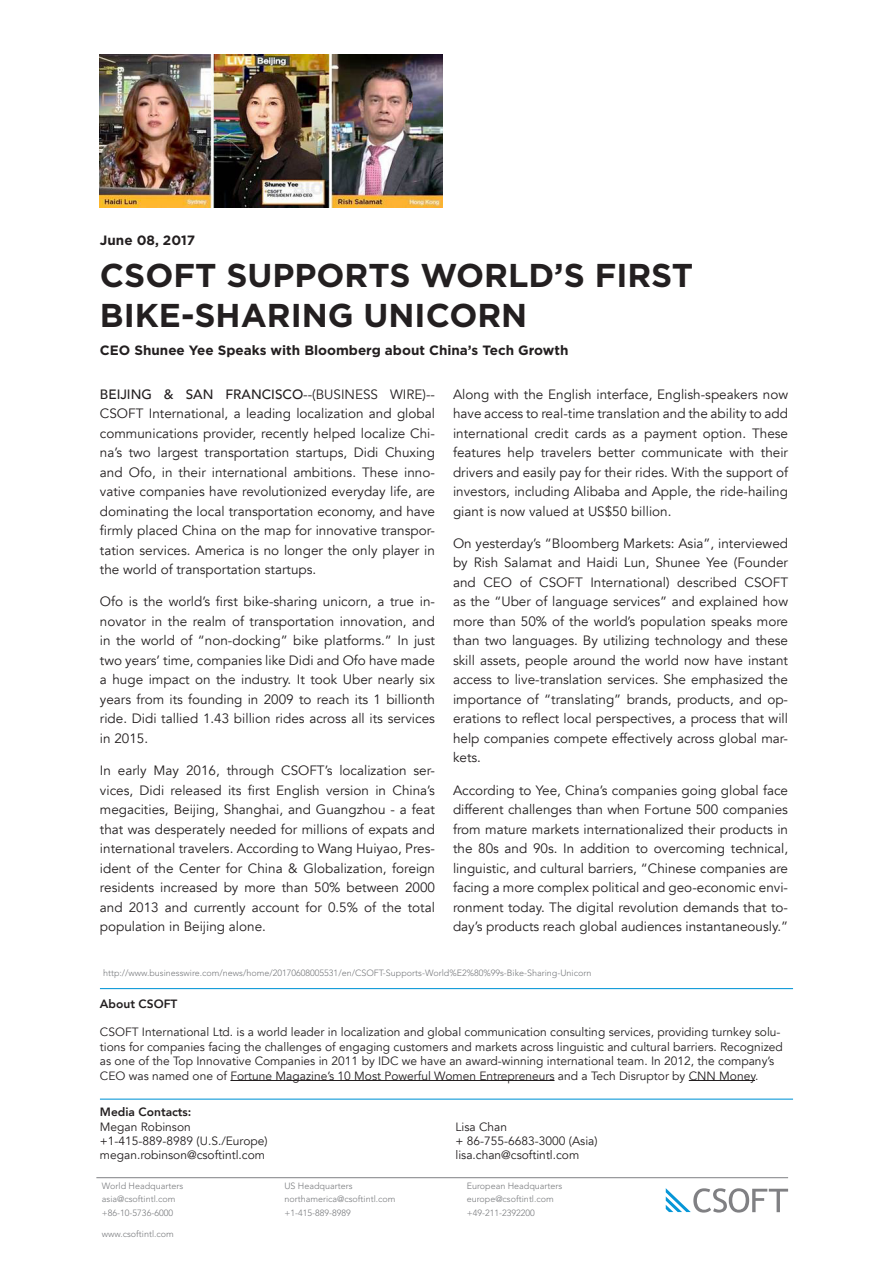
<style>
.page{position:relative;width:893px;height:1263px;background:#fff}
.page>*{position:absolute;margin:0;border:0;box-sizing:border-box;transform-origin:0 0}
.t1{font:700 33px/39.6px "Gotham";color:#231f20}
.t2{font:13.5px/19.5px "Avenir";color:#231f20;text-align:justify}
.t3{font:700 13.5px "Gotham";color:#231f20}
.t4{font:12px/14.4px "Avenir";color:#231f20}
.t5{font:800 12px "Avenir";color:#231f20}
.t6{font:300 9px "Avenir LT Std";color:#787a7d}
.s1{font-weight:500}
</style>
<div class="page">
<hr style="left:230px;top:1080px;width:324px;height:1px;background:#231f20">
<hr style="left:689px;top:1080px;width:66px;height:1px;background:#231f20">
<hr style="left:100px;top:988px;width:693px;height:1px;background:#0696d7">
<hr style="left:100px;top:1098px;width:693px;height:2px;background:#0696d7">
<hr style="left:96px;top:1177px;width:692px;height:1px;background:#7e8083">
<svg style="left:666px;top:1188px;width:122px;height:24px"></svg>
<img style="left:100px;top:54px;width:342px;height:154px">
<p class="t3" style="left:100px;top:231px;width:97px">June 08, 2017</p>
<p class="t1" style="left:100px;top:255px;width:595px">CSOFT SUPPORTS WORLD’S FIRST<br>BIKE-SHARING UNICORN</p>
<p class="t3" style="left:100px;top:341px;width:470px">CEO Shunee Yee Speaks with Bloomberg about China’s Tech Growth</p>
<p class="t2" style="left:100px;top:384px;width:337px"><span class="s1">BEIJING &amp; SAN FRANCISCO</span>--(BUSINESS WIRE)-- CSOFT International, a leading localization and global communications provider, recently helped localize Chi&shy;na’s two largest transportation startups, Didi Chuxing and Ofo, in their international ambitions. These inno&shy;vative companies have revolutionized everyday life, are dominating the local transportation economy, and have firmly placed China on the map for innovative transpor&shy;tation services. America is no longer the only player in the world of transportation startups.</p>
<p class="t2" style="left:100px;top:592px;width:337px">Ofo is the world’s first bike-sharing unicorn, a true in&shy;novator in the realm of transportation innovation, and in the world of “non-docking” bike platforms.” In just two years’ time, companies like Didi and Ofo have made a huge impact on the industry. It took Uber nearly six years from its founding in 2009 to reach its 1 billionth ride. Didi tallied 1.43 billion rides across all its services in 2015.</p>
<p class="t2" style="left:100px;top:761px;width:337px">In early May 2016, through CSOFT’s localization ser&shy;vices, Didi released its first English version in China’s megacities, Beijing, Shanghai, and Guangzhou - a feat that was desperately needed for millions of expats and international travelers. According to Wang Huiyao, Pres&shy;ident of the Center for China &amp; Globalization, foreign residents increased by more than 50% between 2000 and 2013 and currently account for 0.5% of the total population in Beijing alone.</p>
<p class="t2" style="left:453px;top:384px;width:337px">Along with the English interface, English-speakers now have access to real-time translation and the ability to add international credit cards as a payment option. These features help travelers better communicate with their drivers and easily pay for their rides. With the support of investors, including Alibaba and Apple, the ride-hailing giant is now valued at US$50 billion.</p>
<p class="t2" style="left:453px;top:534px;width:337px">On yesterday’s “Bloomberg Markets: Asia”, interviewed by Rish Salamat and Haidi Lun, Shunee Yee (Founder and CEO of CSOFT International) described CSOFT as the “Uber of language services” and explained how more than 50% of the world’s population speaks more than two languages. By utilizing technology and these skill assets, people around the world now have instant access to live-translation services. She emphasized the importance of “translating” brands, products, and op&shy;erations to reflect local perspectives, a process that will help companies compete effectively across global mar&shy;kets.</p>
<p class="t2" style="left:453px;top:780px;width:337px">According to Yee, China’s companies going global face different challenges than when Fortune 500 companies from mature markets internationalized their products in the 80s and 90s. In addition to overcoming technical, linguistic, and cultural barriers, “Chinese companies are facing a more complex political and geo-economic envi&shy;ronment today. The digital revolution demands that to&shy;day’s products reach global audiences instantaneously.”</p>
<p class="t6" style="left:103px;top:967px;width:490px">http://www.businesswire.com/news/home/20170608005531/en/CSOFT-Supports-World%E2%80%99s-Bike-Sharing-Unicorn</p>
<p class="t5" style="left:100px;top:994px;width:79px">About CSOFT</p>
<p class="t4" style="left:100px;top:1025px;width:684px">CSOFT International Ltd. is a world leader in localization and global communication consulting services, providing turnkey solu&shy;tions for companies facing the challenges of engaging customers and markets across linguistic and cultural barriers. Recognized as one of the Top Innovative Companies in 2011 by IDC we have an award-winning international team. In 2012, the company’s CEO was named one of Fortune Magazine’s 10 Most Powerful Women Entrepreneurs and a Tech Disruptor by CNN Money.</p>
<p class="t5" style="left:100px;top:1103px;width:93px">Media Contacts:</p>
<p class="t4" style="left:100px;top:1119px;width:92px">Megan Robinson</p>
<p class="t4" style="left:100px;top:1134px;width:169px">+1-415-889-8989 (U.S./Europe)</p>
<p class="t4" style="left:100px;top:1148px;width:167px">megan.robinson@csoftintl.com</p>
<p class="t6" style="left:102px;top:1180px;width:83px">World Headquarters</p>
<p class="t6" style="left:102px;top:1194px;width:75px">asia@csoftintl.com</p>
<p class="t6" style="left:102px;top:1207px;width:73px">+86-10-5736-6000</p>
<p class="t6" style="left:102px;top:1228px;width:74px">www.csoftintl.com</p>
<p class="t6" style="left:284px;top:1180px;width:70px">US Headquarters</p>
<p class="t6" style="left:284px;top:1194px;width:113px">northamerica@csoftintl.com</p>
<p class="t6" style="left:284px;top:1207px;width:68px">+1-415-889-8989</p>
<p class="t4" style="left:455px;top:1119px;width:53px">Lisa Chan</p>
<p class="t4" style="left:455px;top:1134px;width:144px">+ 86-755-6683-3000 (Asia)</p>
<p class="t4" style="left:455px;top:1148px;width:125px">lisa.chan@csoftintl.com</p>
<p class="t6" style="left:467px;top:1180px;width:97px">European Headquarters</p>
<p class="t6" style="left:467px;top:1194px;width:89px">europe@csoftintl.com</p>
<p class="t6" style="left:467px;top:1207px;width:70px">+49-211-2392200</p>
</div>
